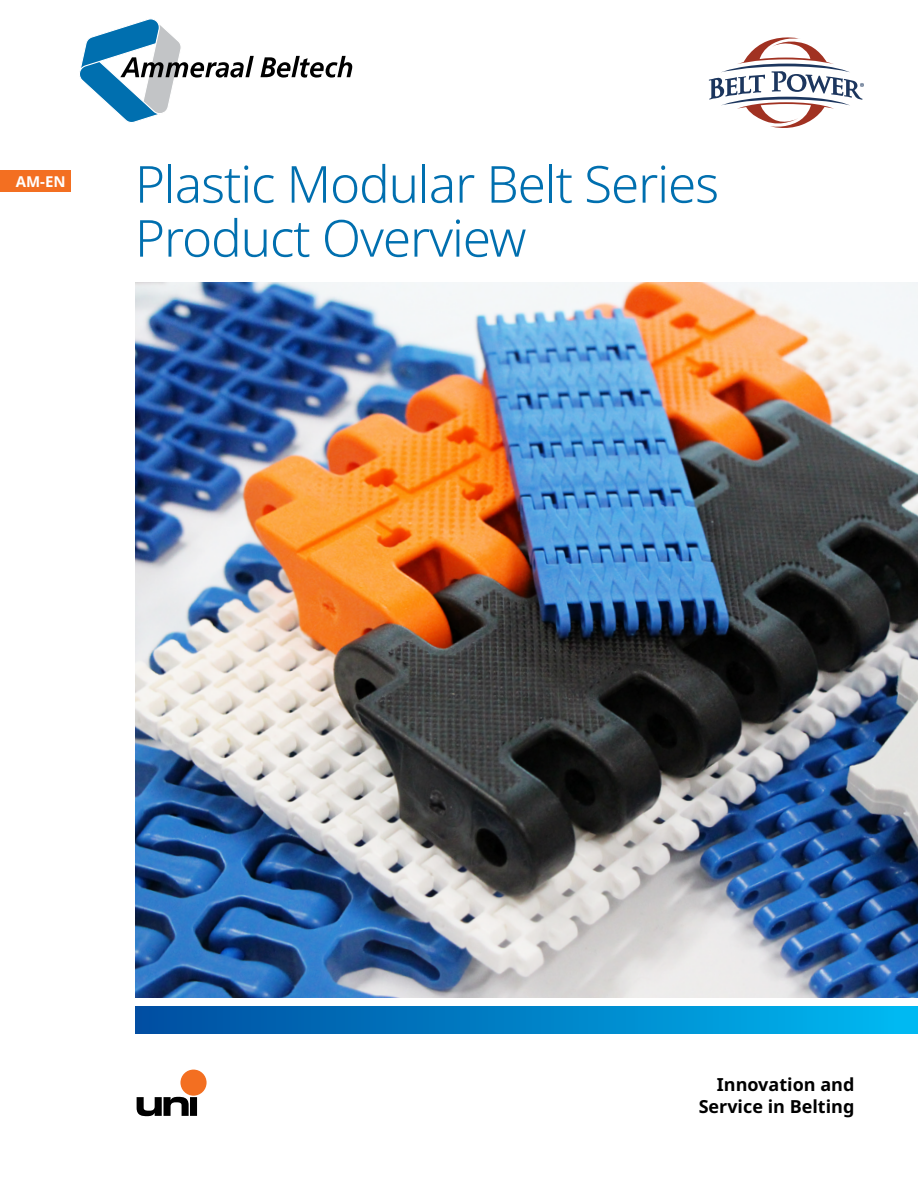
<style>
.page{position:relative;width:918px;height:1188px;background:#fff}
.page>*{position:absolute;margin:0;border:0;box-sizing:border-box;transform-origin:0 0}
.t1{font:300 51px/54px "Noto Sans";letter-spacing:-.02em;color:#006faf}
.t2{font:700 18px/21.6px "Noto Sans";color:#000;text-align:right}
.t3{font:700 15px "Noto Sans";color:#fff}
</style>
<div class="page">
<div style="left:136px;top:1007px;width:782px;height:27px;background:linear-gradient(to right,#004d9f,#00b9f1)"></div>
<img style="left:136px;top:283px;width:782px;height:714px">
<div style="left:0;top:171px;width:70px;height:21px;background:#f36f21"></div>
<svg style="left:79px;top:18px;width:175px;height:105px"></svg>
<svg style="left:260px;top:56px;width:92px;height:22px"></svg>
<svg style="left:137px;top:1097px;width:60px;height:19px"></svg>
<div style="left:180px;top:1070px;width:27px;height:26px;background:#f36f21;border-radius:50%"></div>
<svg style="left:708px;top:37px;width:156px;height:91px"></svg>
<p class="t3" style="left:16px;top:171px;width:51px">AM-EN</p>
<p class="t1" style="left:135px;top:158px;width:586px">Plastic Modular Belt Series<br>Product Overview</p>
<p class="t2" style="left:699px;top:1074px;width:157px">Innovation and<br>Service in Belting</p>
</div>
